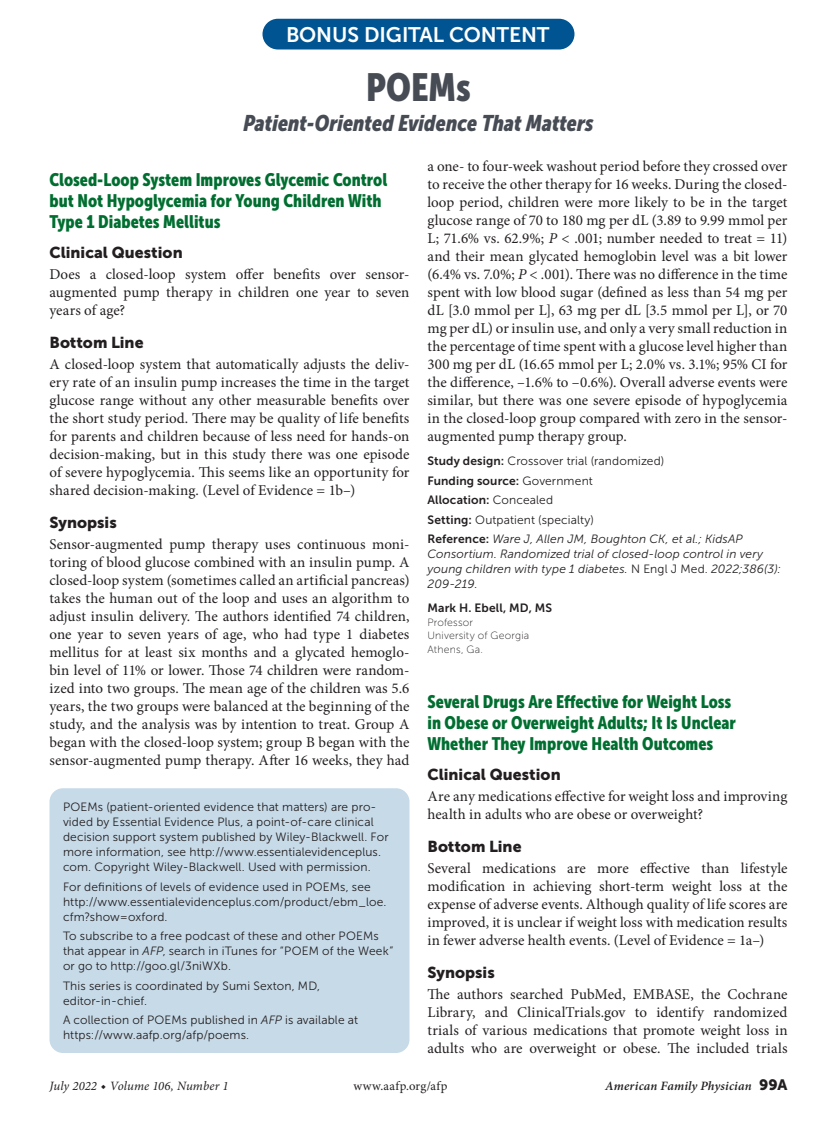
<style>
.page{position:relative;width:837px;height:1134px;background:#fff}
.page>*{position:absolute;margin:0;border:0;box-sizing:border-box;transform-origin:0 0}
.department_name{font:39px "Museo Sans Cond 900";color:#464b54}
.department_tagline{font:italic 22.5px "Museo Sans Cond 900";color:#464b54}
.digital_content{font:21px "Museo Sans 700";letter-spacing:-.005em;color:#fff}
.item_title{font:18px/21px "Museo Sans Cond 900";color:#006e30}
.head1{font:15.75px "Museo Sans 900";color:#231f20}
.body_noindent{font:15px/18px "Minion Pro";color:#231f20;text-align:justify}
.t1{font:italic 12.75px "Minion Pro";letter-spacing:.01em;color:#231f20}
.t2{font:italic 600 12.75px "Minion Pro";letter-spacing:.015em;color:#231f20}
.t3{font:12.75px "Minion Pro";letter-spacing:.03em;color:#231f20}
.blurb{font:12px/15px "Museo Sans 300";letter-spacing:.01em;color:#231f20}
.poems_ref{font:italic 12px/15px "Museo Sans 300";letter-spacing:.01em;color:#231f20}
.poems_ref-2{font:12px "Museo Sans 300";letter-spacing:.01em;color:#231f20}
.poems_ref-3{font:12px "Museo Sans 700";letter-spacing:.01em;color:#231f20}
.byline_after{font:12px "Museo Sans 700";letter-spacing:.01em;color:#231f20}
.byline_after_affil{font:10.5px/13.5px "Museo Sans 100";letter-spacing:.02em;color:#231f20}
.s1{font-style:italic}
.s2{font-family:"Museo Sans 700"}
.s3{font-family:"Museo Sans 300"}
.s4{font-family:"Museo Sans 700";font-style:normal}
.s5{font-style:normal}
.s6{font-family:"Museo Sans 900";font-weight:400;font-style:normal;font-size:15px}
</style>
<div class="page">
<div style="left:50px;top:788px;width:360px;height:265px;background:#c7dae8;border-radius:14px"></div>
<div style="left:262px;top:19px;width:312px;height:30px;background:#005492;border-radius:15px"></div>
<p class="digital_content" style="left:286px;top:23px;width:265px">BONUS DIGITAL CONTENT</p>
<p class="department_name" style="left:366px;top:65px;width:106px">POEMs</p>
<p class="department_tagline" style="left:243px;top:111px;width:352px">Patient-Oriented Evidence That Matters</p>
<p class="item_title" style="left:50px;top:169px;width:339px">Closed-Loop System Improves Glycemic Control but Not Hypoglycemia for Young Children With<br>Type 1 Diabetes Mellitus</p>
<p class="head1" style="left:50px;top:244px;width:135px">Clinical Question</p>
<p class="body_noindent" style="left:50px;top:265px;width:361px">Does a closed-loop system offer benefits over sensor&shy;augmented pump therapy in children one year to seven years of age?</p>
<p class="head1" style="left:50px;top:334px;width:96px">Bottom Line</p>
<p class="body_noindent" style="left:50px;top:355px;width:362px">A closed-loop system that automatically adjusts the deliv&shy;ery rate of an insulin pump increases the time in the target glucose range without any other measurable benefits over the short study period. There may be quality of life benefits for parents and children because of less need for hands-on decision-making, but in this study there was one episode of severe hypoglycemia. This seems like an opportunity for shared decision-making. (Level of Evidence = 1b–)</p>
<p class="head1" style="left:50px;top:514px;width:69px">Synopsis</p>
<p class="body_noindent" style="left:50px;top:535px;width:362px">Sensor-augmented pump therapy uses continuous moni&shy;toring of blood glucose combined with an insulin pump. A closed-loop system (sometimes called an artificial pancreas) takes the human out of the loop and uses an algorithm to adjust insulin delivery. The authors identified 74 children, one year to seven years of age, who had type 1 diabetes mellitus for at least six months and a glycated hemoglo&shy;bin level of 11% or lower. Those 74 children were random&shy;ized into two groups. The mean age of the children was 5.6 years, the two groups were balanced at the beginning of the study, and the analysis was by intention to treat. Group A began with the closed-loop system; group B began with the sensor-augmented pump therapy. After 16 weeks, they had</p>
<p class="blurb" style="left:63px;top:800px;width:327px">POEMs (patient-oriented evidence that matters) are pro&shy;vided by Essential Evidence Plus, a point-of-care clinical decision support system published by Wiley-Blackwell. For more information, see http://www.essentialevidenceplus. com. Copyright Wiley-Blackwell. Used with permission.</p>
<p class="blurb" style="left:63px;top:879px;width:325px">For definitions of levels of evidence used in POEMs, see http://www.essentialevidenceplus.com/product/ebm_loe. cfm?show=oxford.</p>
<p class="blurb" style="left:63px;top:929px;width:332px">To subscribe to a free podcast of these and other POEMs that appear in <span class="s1">AFP</span>, search in iTunes for “POEM of the Week” or go to http://goo.gl/3niWXb.</p>
<p class="blurb" style="left:63px;top:978px;width:259px">This series is coordinated by Sumi Sexton, MD, editor-in-chief.</p>
<p class="blurb" style="left:63px;top:1013px;width:297px">A collection of POEMs published in <span class="s1">AFP</span> is available at https://www.aafp.org/afp/poems.</p>
<p class="body_noindent" style="left:428px;top:157px;width:362px">a one- to four-week washout period before they crossed over to receive the other therapy for 16 weeks. During the closed&shy;loop period, children were more likely to be in the target glucose range of 70 to 180 mg per dL (3.89 to 9.99 mmol per L; 71.6% vs. 62.9%; <span class="s1">P</span> &lt; .001; number needed to treat = 11) and their mean glycated hemoglobin level was a bit lower (6.4% vs. 7.0%; <span class="s1">P</span> &lt; .001). There was no difference in the time spent with low blood sugar (defined as less than 54 mg per dL [3.0 mmol per L], 63 mg per dL [3.5 mmol per L], or 70 mg per dL) or insulin use, and only a very small reduction in the percentage of time spent with a glucose level higher than 300 mg per dL (16.65 mmol per L; 2.0% vs. 3.1%; 95% CI for the difference, –1.6% to –0.6%). Overall adverse events were similar, but there was one severe episode of hypoglycemia in the closed-loop group compared with zero in the sensor&shy;augmented pump therapy group.</p>
<p class="poems_ref-2" style="left:428px;top:454px;width:238px"><span class="s2">Study design:</span> Crossover trial (randomized)</p>
<p class="poems_ref-3" style="left:428px;top:474px;width:167px">Funding source: <span class="s3">Government</span></p>
<p class="poems_ref-3" style="left:428px;top:493px;width:127px">Allocation: <span class="s3">Concealed</span></p>
<p class="poems_ref-2" style="left:428px;top:513px;width:168px"><span class="s2">Setting:</span> Outpatient (specialty)</p>
<p class="poems_ref" style="left:428px;top:531px;width:355px"><span class="s4">Reference:</span> Ware J, Allen JM, Boughton CK, et al.; KidsAP Consortium. Randomized trial of closed-loop control in very young children with type 1 diabetes. <span class="s5">N Engl J Med.</span> 2022;386(3):<br>209-219.</p>
<p class="byline_after" style="left:428px;top:601px;width:126px">Mark H. Ebell, MD, MS</p>
<p class="byline_after_affil" style="left:428px;top:615px;width:103px">Professor<br>University of Georgia<br>Athens, Ga.</p>
<p class="item_title" style="left:428px;top:691px;width:310px">Several Drugs Are Effective for Weight Loss in Obese or Overweight Adults; It Is Unclear<br>Whether They Improve Health Outcomes</p>
<p class="head1" style="left:428px;top:766px;width:135px">Clinical Question</p>
<p class="body_noindent" style="left:428px;top:787px;width:362px">Are any medications effective for weight loss and improving health in adults who are obese or overweight?</p>
<p class="head1" style="left:428px;top:838px;width:96px">Bottom Line</p>
<p class="body_noindent" style="left:428px;top:859px;width:362px">Several medications are more effective than lifestyle modification in achieving short-term weight loss at the expense of adverse events. Although quality of life scores are improved, it is unclear if weight loss with medication results in fewer adverse health events. (Level of Evidence = 1a–)</p>
<p class="head1" style="left:428px;top:964px;width:69px">Synopsis</p>
<p class="body_noindent" style="left:428px;top:985px;width:362px">The authors searched PubMed, EMBASE, the Cochrane Library, and ClinicalTrials.gov to identify randomized trials of various medications that promote weight loss in adults who are overweight or obese. The included trials</p>
<p class="t1" style="left:50px;top:1078px;width:181px">July 2022 ◆ Volume 106, Number 1</p>
<p class="t3" style="left:353px;top:1078px;width:96px">www.aafp.org/afp</p>
<p class="t2" style="left:605px;top:1077px;width:184px">American Family Physician <span class="s6">99A</span></p>
</div>
